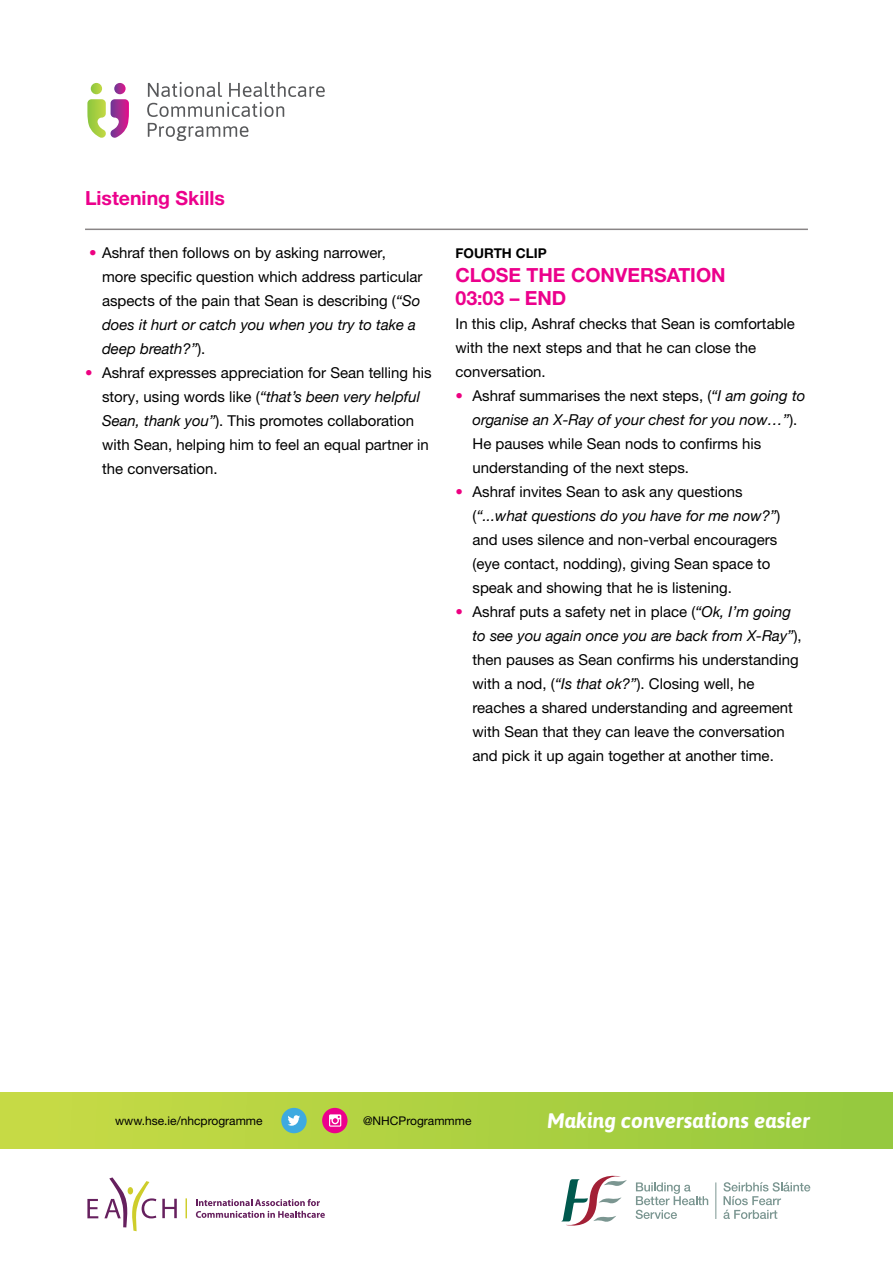
<style>
.page{position:relative;width:893px;height:1263px;background:#fff}
.page>*{position:absolute;margin:0;border:0;box-sizing:border-box;transform-origin:0 0}
.t1{font:italic 700 21px "Asap";color:#fff}
.t2{font:700 19.5px/23.4px "Helvetica Neue LTW1 G";color:#ec008c}
.t3{font:15px/24px "Helvetica Neue LTW1 G";color:#000}
.t4{font:italic 15px/24px "Helvetica Neue";color:#000}
.t5{font:15px/24px "Helvetica Neue";color:#000}
.t6{font:700 13.5px "Helvetica Neue LTW1 G";color:#000}
.t7{font:12px "Helvetica Neue";color:#000}
.s1{color:#ed0181}
.s2{font-family:"Helvetica Neue";font-style:italic}
.s3{font-family:"Helvetica Neue LTW1 G";font-style:normal}
</style>
<div class="page">
<div style="left:0;top:1092px;width:893px;height:57px;background:linear-gradient(to right,#c9db45,#95c83e)"></div>
<svg style="left:147px;top:82px;width:178px;height:35px"></svg>
<svg style="left:148px;top:123px;width:100px;height:18px"></svg>
<svg style="left:87px;top:83px;width:42px;height:55px"></svg>
<svg style="left:636px;top:1182px;width:72px;height:37px"></svg>
<svg style="left:723px;top:1182px;width:87px;height:37px"></svg>
<hr style="left:715px;top:1182px;width:1px;height:37px;background:#7b9691">
<svg style="left:561px;top:1175px;width:66px;height:51px"></svg>
<svg style="left:87px;top:1199px;width:11px;height:19px"></svg>
<svg style="left:162px;top:1199px;width:15px;height:19px"></svg>
<svg style="left:104px;top:1177px;width:52px;height:54px"></svg>
<svg style="left:186px;top:1198px;width:1px;height:20px"></svg>
<svg style="left:196px;top:1199px;width:129px;height:19px"></svg>
<div style="left:322px;top:1108px;width:26px;height:25px;background:#ec008c;border-radius:50%"></div>
<svg style="left:329px;top:1114px;width:12px;height:13px"></svg>
<div style="left:281px;top:1108px;width:26px;height:25px;background:#3eaae0;border-radius:50%"></div>
<svg style="left:288px;top:1115px;width:12px;height:11px"></svg>
<hr style="left:85px;top:229px;width:723px;height:1px;background:#898586">
<h2 class="t2" style="left:85px;top:186px;width:141px">Listening Skills</h2>
<p class="t3" style="left:102px;top:241px;width:322px;text-indent:-13px"><span class="s1">•</span> Ashraf then follows on by asking narrower, more specific question which address particular aspects of the pain that Sean is describing (<span class="s2">“So</span></p>
<p class="t4" style="left:102px;top:314px;width:315px">does it hurt or catch you when you try to take a deep breath?”<span class="s3">).</span></p>
<p class="t3" style="left:85px;top:361px;width:348px"><span class="s1">•</span> Ashraf expresses appreciation for Sean telling his</p>
<p class="t4" style="left:102px;top:386px;width:319px"><span class="s3">story, using words like (</span>“that’s been very helpful</p>
<p class="t3" style="left:102px;top:409px;width:328px"><span class="s2">Sean, thank you”</span>). This promotes collaboration with Sean, helping him to feel an equal partner in the conversation.</p>
<p class="t6" style="left:455px;top:245px;width:93px">FOURTH CLIP</p>
<h2 class="t2" style="left:455px;top:263px;width:272px">CLOSE THE CONVERSATION<br>03:03 – END</h2>
<p class="t5" style="left:455px;top:312px;width:341px">In this clip, Ashraf checks that Sean is comfortable with the next steps and that he can close the conversation.</p>
<p class="t3" style="left:455px;top:384px;width:351px"><span class="s1">•</span> Ashraf summarises the next steps, (<span class="s2">“I am going to</span></p>
<p class="t4" style="left:472px;top:409px;width:326px">organise an X-Ray of your chest for you now…”<span class="s3">).</span></p>
<p class="t3" style="left:472px;top:432px;width:290px">He pauses while Sean nods to confirms his understanding of the next steps.</p>
<p class="t3" style="left:455px;top:480px;width:289px"><span class="s1">•</span> Ashraf invites Sean to ask any questions</p>
<p class="t4" style="left:472px;top:505px;width:309px"><span class="s3">(</span>“...what questions do you have for me now?”<span class="s3">)</span></p>
<p class="t3" style="left:472px;top:528px;width:306px">and uses silence and non-verbal encouragers (eye contact, nodding), giving Sean space to speak and showing that he is listening.</p>
<p class="t3" style="left:455px;top:600px;width:337px"><span class="s1">•</span> Ashraf puts a safety net in place (<span class="s2">“Ok, I’m going</span></p>
<p class="t4" style="left:472px;top:625px;width:331px">to see you again once you are back from X-Ray”<span class="s3">),</span></p>
<p class="t3" style="left:472px;top:648px;width:328px">then pauses as Sean confirms his understanding with a nod, (<span class="s2">“Is that ok?”</span>). Closing well, he reaches a shared understanding and agreement with Sean that they can leave the conversation and pick it up again together at another time.</p>
<p class="t7" style="left:115px;top:1112px;width:149px">www.hse.ie/nhcprogramme</p>
<p class="t7" style="left:363px;top:1112px;width:110px">@NHCProgrammme</p>
<h1 class="t1" style="left:547px;top:1108px;width:265px">Making conversations easier</h1>
</div>
